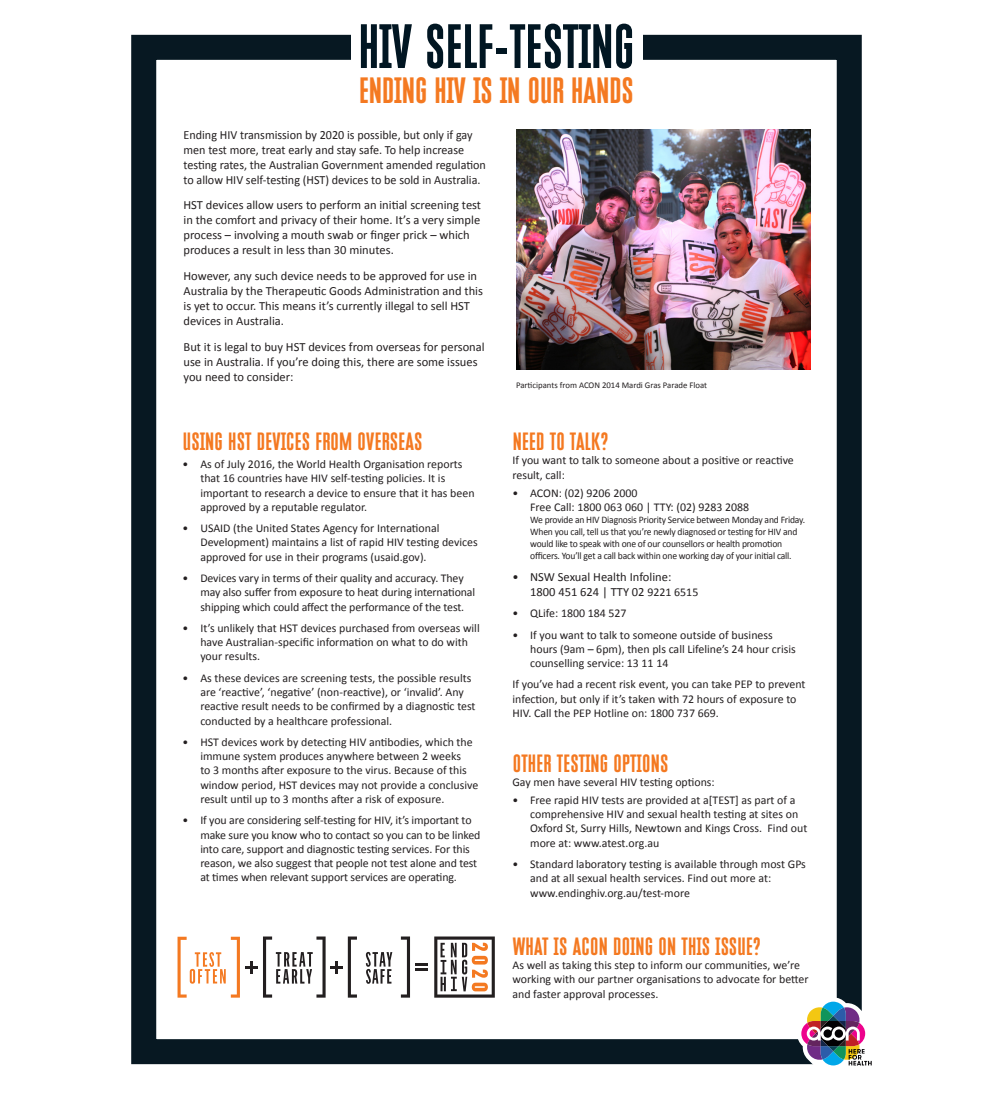
<style>
.page{position:relative;width:993px;height:1099px;background:#fff}
.page>*{position:absolute;margin:0;border:0;box-sizing:border-box;transform-origin:0 0}
.t1{font:62.5px "Compressa Std Alt 1";color:#011622}
.t2{font:36.5px "Compressa Std Alt 1";color:#f47921}
.t3{font:25px "Compressa Std Alt 1";letter-spacing:.01em;color:#f47921}
.t4{font:12.5px/15px "Calibri";color:#231f20}
.t5{font:11.88px/14.2px "Calibri";color:#231f20}
.t6{font:10px/12px "Calibri";letter-spacing:-.02em;color:#231f20;scale:.96 1}
.t7{font:8.75px "Calibri";color:#231f20}
.s1{font-size:11.88px}
</style>
<div class="page">
<div style="left:131px;top:35px;width:730px;height:1029px;border:25px solid #071822"></div>
<div style="left:350px;top:0;width:292px;height:1034px;background:#fff"></div>
<img style="left:516px;top:129px;width:294px;height:240px">
<svg style="left:796px;top:997px;width:76px;height:69px"></svg>
<svg style="left:366px;top:951px;width:26px;height:32px"></svg>
<svg style="left:348px;top:936px;width:9px;height:61px"></svg>
<svg style="left:401px;top:936px;width:26px;height:61px"></svg>
<svg style="left:246px;top:936px;width:96px;height:61px"></svg>
<svg style="left:177px;top:936px;width:63px;height:61px"></svg>
<svg style="left:434px;top:936px;width:60px;height:61px"></svg>
<p class="t1" style="left:358px;top:15px;width:277px">HIV SELF-TESTING</p>
<p class="t2" style="left:359px;top:72px;width:276px">ENDING HIV IS IN OUR HANDS</p>
<p class="t4" style="left:183px;top:127px;width:304px">Ending HIV transmission by 2020 is possible, but only if gay men test more, treat early and stay safe. To help increase testing rates, the Australian Government amended regulation to allow HIV self-testing (HST) devices to be sold in Australia.</p>
<p class="t4" style="left:183px;top:198px;width:299px">HST devices allow users to perform an initial screening test in the comfort and privacy of their home. It’s a very simple process – involving a mouth swab or finger prick – which produces a result in less than 30 minutes.</p>
<p class="t4" style="left:183px;top:268px;width:301px">However, any such device needs to be approved for use in Australia by the Therapeutic Goods Administration and this is yet to occur. This means it’s currently illegal to sell HST devices in Australia.</p>
<p class="t4" style="left:183px;top:339px;width:302px">But it is legal to buy HST devices from overseas for personal use in Australia. If you’re doing this, there are some issues you need to consider:</p>
<p class="t3" style="left:183px;top:429px;width:241px">USING HST DEVICES FROM OVERSEAS</p>
<p class="t5" style="left:200px;top:457px;width:275px;text-indent:-18px">• As of July 2016, the World Health Organisation reports that 16 countries have HIV self-testing policies. It is important to research a device to ensure that it has been approved by a reputable regulator.</p>
<p class="t5" style="left:200px;top:521px;width:279px;text-indent:-18px">• USAID (the United States Agency for International<br>Development) maintains a list of rapid HIV testing devices approved for use in their programs (usaid.gov).</p>
<p class="t5" style="left:200px;top:571px;width:276px;text-indent:-18px">• Devices vary in terms of their quality and accuracy. They may also suffer from exposure to heat during international shipping which could affect the performance of the test.</p>
<p class="t5" style="left:200px;top:621px;width:281px;text-indent:-18px">• It’s unlikely that HST devices purchased from overseas will have Australian-specific information on what to do with your results.</p>
<p class="t5" style="left:200px;top:670px;width:277px;text-indent:-18px">• As these devices are screening tests, the possible results are ‘reactive’, ‘negative’ (non-reactive), or ‘invalid’. Any reactive result needs to be confirmed by a diagnostic test conducted by a healthcare professional.</p>
<p class="t5" style="left:200px;top:734px;width:279px;text-indent:-18px">• HST devices work by detecting HIV antibodies, which the immune system produces anywhere between 2 weeks<br>to 3 months after exposure to the virus. Because of this window period, HST devices may not provide a conclusive result until up to 3 months after a risk of exposure.</p>
<p class="t5" style="left:200px;top:813px;width:281px;text-indent:-18px">• If you are considering self-testing for HIV, it’s important to make sure you know who to contact so you can to be linked into care, support and diagnostic testing services. For this reason, we also suggest that people not test alone and test at times when relevant support services are operating.</p>
<p class="t7" style="left:516px;top:380px;width:193px">Participants from ACON 2014 Mardi Gras Parade Float</p>
<p class="t3" style="left:512px;top:429px;width:97px">NEED TO TALK?</p>
<p class="t5" style="left:512px;top:453px;width:283px">If you want to talk to someone about a positive or reactive result, call:</p>
<p class="t5" style="left:530px;top:485px;width:220px;text-indent:-18px">• ACON: (02) 9206 2000<br>Free Call: 1800 063 060 | TTY: (02) 9283 2088</p>
<p class="t6" style="left:530px;top:513px;width:288px">We provide an HIV Diagnosis Priority Service between Monday and Friday.<br>When you call, tell us that you’re newly diagnosed or testing for HIV and would like to speak with one of our counsellors or health promotion officers. You’ll get a call back within one working day of your initial call.</p>
<p class="t4" style="left:530px;top:569px;width:170px;text-indent:-18px">• NSW Sexual Health Infoline:<br>1800 451 624 | TTY 02 <span class="s1">9221 6515</span></p>
<p class="t5" style="left:512px;top:606px;width:116px">• QLife: 1800 184 527</p>
<p class="t5" style="left:530px;top:627px;width:267px;text-indent:-18px">• If you want to talk to someone outside of business hours (9am – 6pm), then pls call Lifeline’s 24 hour crisis counselling service: 13 11 14</p>
<p class="t5" style="left:512px;top:677px;width:294px">If you’ve had a recent risk event, you can take PEP to prevent infection, but only if it’s taken with 72 hours of exposure to<br>HIV. Call the PEP Hotline on: 1800 737 669.</p>
<p class="t3" style="left:512px;top:750px;width:157px">OTHER TESTING OPTIONS</p>
<p class="t5" style="left:512px;top:775px;width:204px">Gay men have several HIV testing options:</p>
<p class="t5" style="left:530px;top:792px;width:278px;text-indent:-18px">• Free rapid HIV tests are provided at a[TEST] as part of a comprehensive HIV and sexual health testing at sites on Oxford St, Surry Hills, Newtown and Kings Cross. Find out more at: www.atest.org.au</p>
<p class="t5" style="left:530px;top:857px;width:277px;text-indent:-18px">• Standard laboratory testing is available through most GPs and at all sexual health services. Find out more at: www.endinghiv.org.au/test-more</p>
<p class="t3" style="left:512px;top:933px;width:250px">WHAT IS ACON DOING ON THIS ISSUE?</p>
<p class="t5" style="left:512px;top:958px;width:298px">As well as taking this step to inform our communities, we’re working with our partner organisations to advocate for better and faster approval processes.</p>
</div>
